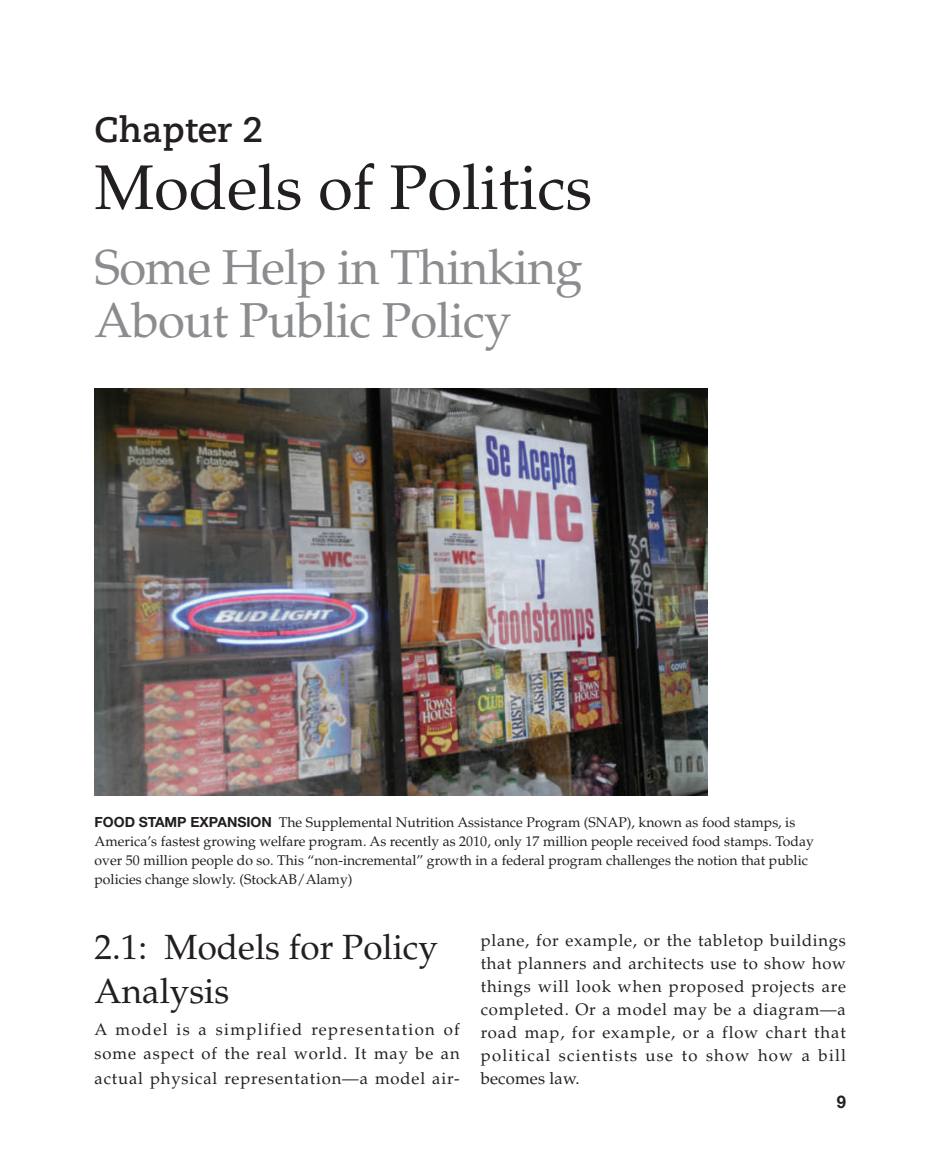
<style>
.page{position:relative;width:930px;height:1150px;background:#fff}
.page>*{position:absolute;margin:0;border:0;box-sizing:border-box;transform-origin:0 0}
.t1{font:63px "Palatino LT Pro";color:#231f20}
.t2{font:49px/52.5px "Palatino LT Pro";letter-spacing:-.02em;color:#8a8c8f}
.t3{font:35px/43.8px "Palatino LT Pro";color:#231f20}
.t4{font:700 35px "Caecilia Com 75";color:#231f20}
.t5{font:700 17.5px "Helvetica Neue LTW1 G";color:#231f20;scale:.95 1}
.t6{font:16.62px/22.9px "Palatino LT Pro";letter-spacing:.055em;color:#231f20;text-align:justify}
.t7{font:14px/19.2px "Palatino LT Pro";color:#231f20}
.s1{font-family:"Helvetica Neue LTW1 G";font-weight:700}
</style>
<div class="page">
<img style="left:94px;top:388px;width:613px;height:407px">
<p class="t4" style="left:94px;top:106px;width:170px">Chapter 2</p>
<p class="t1" style="left:94px;top:150px;width:499px">Models of Politics</p>
<p class="t2" style="left:94px;top:242px;width:489px">Some Help in Thinking<br>About Public Policy</p>
<p class="t7" style="left:94px;top:812px;width:720px"><span class="s1">FOOD STAMP EXPANSION</span> The Supplemental Nutrition Assistance Program (SNAP), known as food stamps, is America’s fastest growing welfare program. As recently as 2010, only 17 million people received food stamps. Today over 50 million people do so. This “non-incremental” growth in a federal program challenges the notion that public policies change slowly. (StockAB/Alamy)</p>
<p class="t3" style="left:94px;top:926px;width:345px">2.1: Models for Policy<br>Analysis</p>
<p class="t6" style="left:94px;top:1017px;width:366px;line-height:24.5px">A model is a simplified representation of some aspect of the real world. It may be an actual physical representation—a model air-</p>
<p class="t6" style="left:480px;top:929px;width:367px">plane, for example, or the tabletop buildings that planners and architects use to show how things will look when proposed projects are completed. Or a model may be a diagram—a road map, for example, or a flow chart that political scientists use to show how a bill becomes law.</p>
<p class="t5" style="left:836px;top:1091px;width:11px">9</p>
</div>
